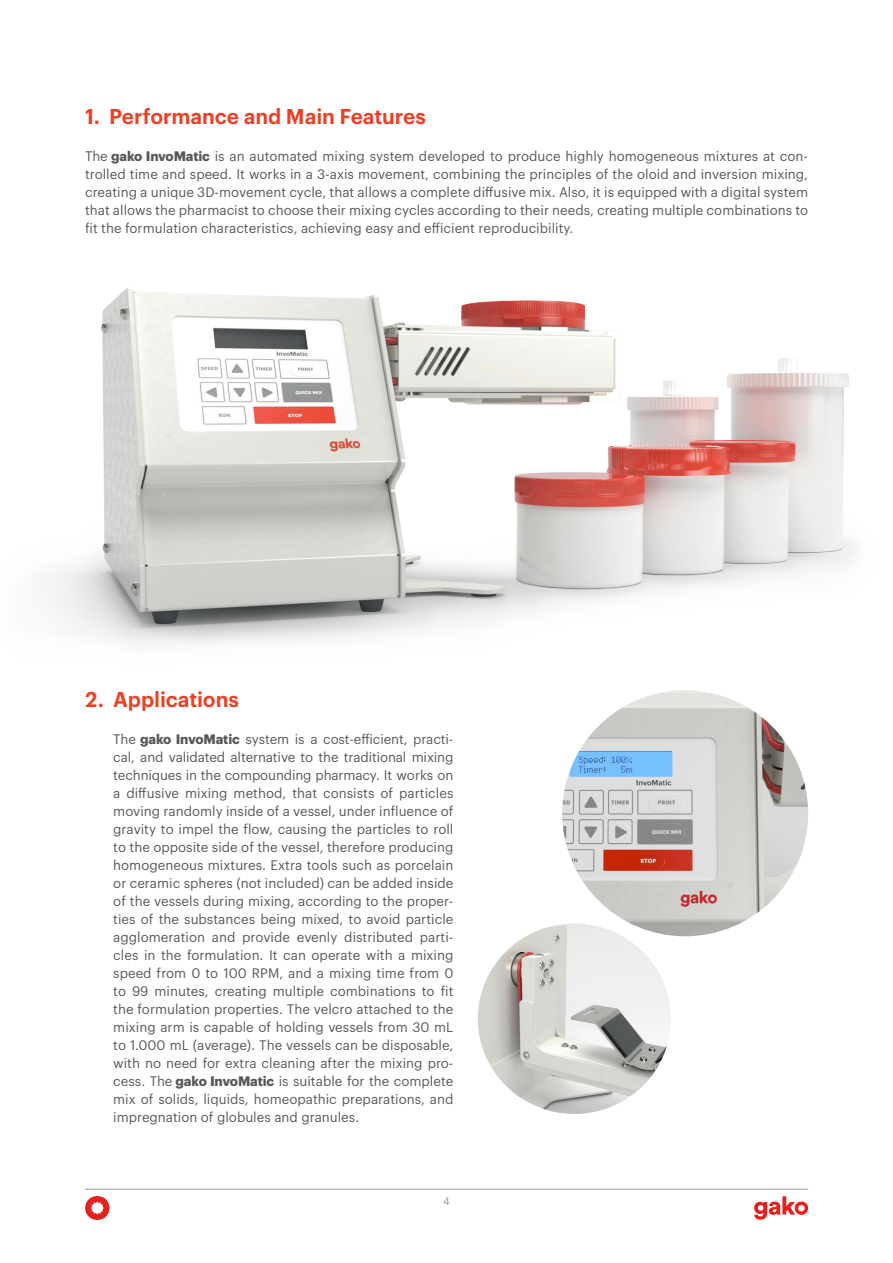
<style>
.page{position:relative;width:893px;height:1263px;background:#fff}
.page>*{position:absolute;margin:0;border:0;box-sizing:border-box;transform-origin:0 0}
.t1{font:600 21px "Graphik LCG";letter-spacing:-.005em;color:#ef3e22}
.Normal_Type_solid{font:13.5px/18px "Graphik LCG";color:#57585a;text-align:justify}
.t2{font:10.5px "Graphik";color:#939598}
.s1{font-weight:700}
</style>
<div class="page">
<hr style="left:85px;top:1189px;width:723px;height:1px;background:#939598">
<svg style="left:754px;top:1196px;width:54px;height:24px"></svg>
<svg style="left:85px;top:1196px;width:24px;height:24px"></svg>
<img style="left:44px;top:288px;width:813px;height:357px">
<img style="left:478px;top:923px;width:193px;height:191px">
<img style="left:562px;top:690px;width:246px;height:246px;border-radius:123px">
<p class="t1" style="left:85px;top:100px;width:342px">1. Performance and Main Features</p>
<p class="Normal_Type_solid" style="left:85px;top:146px;width:725px">The <span class="s1">gako InvoMatic</span> is an automated mixing system developed to produce highly homogeneous mixtures at con&shy;trolled time and speed. It works in a 3-axis movement, combining the principles of the oloid and inversion mixing, creating a unique 3D-movement cycle, that allows a complete diffusive mix. Also, it is equipped with a digital system that allows the pharmacist to choose their mixing cycles according to their needs, creating multiple combinations to fit the formulation characteristics, achieving easy and efficient reproducibility.</p>
<p class="t1" style="left:85px;top:683px;width:155px">2. Applications</p>
<p class="Normal_Type_solid" style="left:113px;top:729px;width:342px">The <span class="s1">gako InvoMatic</span> system is a cost-efficient, practi&shy;cal, and validated alternative to the traditional mixing techniques in the compounding pharmacy. It works on a diffusive mixing method, that consists of particles moving randomly inside of a vessel, under influence of gravity to impel the flow, causing the particles to roll to the opposite side of the vessel, therefore producing homogeneous mixtures. Extra tools such as porcelain or ceramic spheres (not included) can be added inside of the vessels during mixing, according to the proper&shy;ties of the substances being mixed, to avoid particle agglomeration and provide evenly distributed parti&shy;cles in the formulation. It can operate with a mixing speed from 0 to 100 RPM, and a mixing time from 0 to 99 minutes, creating multiple combinations to fit the formulation properties. The velcro attached to the mixing arm is capable of holding vessels from 30 mL to 1.000 mL (average). The vessels can be disposable, with no need for extra cleaning after the mixing pro&shy;cess. The <span class="s1">gako InvoMatic</span> is suitable for the complete mix of solids, liquids, homeopathic preparations, and impregnation of globules and granules.</p>
<p class="t2" style="left:443px;top:1193px;width:8px">4</p>
</div>
